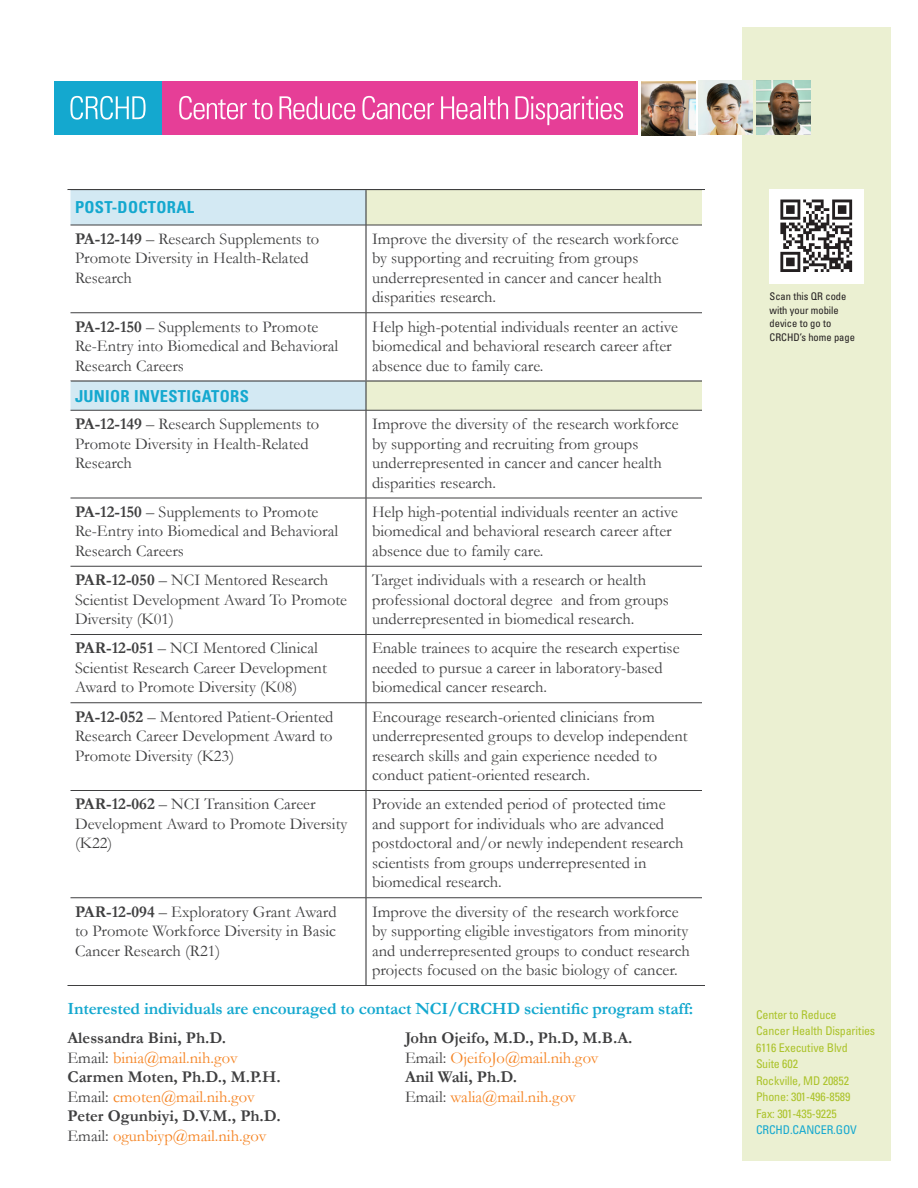
<style>
.page{position:relative;width:918px;height:1188px;background:#fff}
.page>*{position:absolute;margin:0;border:0;box-sizing:border-box;transform-origin:0 0}
.t1{font:700 17.25px "Garamond";letter-spacing:-.01em;color:#14a8cf}
.Body1{font:16.5px/19.5px "Garamond";color:#3f3f40}
.Body1-2{font:16.5px "Garamond";color:#f58220}
.Body1-3{font:700 16.5px "Garamond";color:#3f3f40}
.H1_copy_blue{font:700 condensed 16.5px "Univers LT Std";letter-spacing:.02em;color:#14a8cf}
.t2{font:condensed 12px/16.5px "Univers LT Std";letter-spacing:-.01em;color:#acc32b}
.t3{font:condensed 12px "Univers LT Std";letter-spacing:-.01em;color:#14a8cf}
.t4{font:condensed 10.5px/13.5px "Univers LT Std";color:#231f20}
.s1{font-weight:700}
.s2{color:#3f3f40}
</style>
<div class="page">
<div style="left:743px;top:27px;width:148px;height:1134px;background:#ebf0d2"></div>
<div style="left:162px;top:81px;width:476px;height:54px;background:#e63e97"></div>
<div style="left:54px;top:81px;width:108px;height:54px;background:#14a8cf"></div>
<svg style="left:179px;top:96px;width:93px;height:24px"></svg>
<svg style="left:280px;top:96px;width:75px;height:23px"></svg>
<svg style="left:362px;top:96px;width:72px;height:24px"></svg>
<svg style="left:441px;top:96px;width:40px;height:23px"></svg>
<hr style="left:484px;top:96px;width:2px;height:23px;background:#fff">
<svg style="left:488px;top:96px;width:20px;height:23px"></svg>
<svg style="left:515px;top:96px;width:108px;height:29px"></svg>
<svg style="left:70px;top:96px;width:76px;height:24px"></svg>
<img style="left:641px;top:81px;width:54px;height:54px">
<img style="left:756px;top:81px;width:54px;height:54px">
<img style="left:699px;top:81px;width:54px;height:54px">
<svg style="left:70px;top:190px;width:295px;height:220px"></svg>
<svg style="left:367px;top:190px;width:335px;height:220px"></svg>
<hr style="left:365px;top:225px;width:2px;height:88px;background:#3f3f40">
<hr style="left:365px;top:313px;width:2px;height:67px;background:#3f3f40">
<hr style="left:365px;top:410px;width:2px;height:88px;background:#3f3f40">
<hr style="left:365px;top:498px;width:2px;height:68px;background:#3f3f40">
<hr style="left:365px;top:566px;width:2px;height:68px;background:#3f3f40">
<hr style="left:365px;top:635px;width:2px;height:68px;background:#3f3f40">
<hr style="left:365px;top:703px;width:2px;height:87px;background:#3f3f40">
<hr style="left:365px;top:791px;width:2px;height:107px;background:#3f3f40">
<hr style="left:365px;top:898px;width:2px;height:87px;background:#3f3f40">
<hr style="left:70px;top:312px;width:296px;height:1px;background:#3f3f40">
<hr style="left:366px;top:312px;width:336px;height:1px;background:#3f3f40">
<hr style="left:70px;top:498px;width:296px;height:1px;background:#3f3f40">
<hr style="left:366px;top:498px;width:336px;height:1px;background:#3f3f40">
<hr style="left:70px;top:566px;width:296px;height:1px;background:#3f3f40">
<hr style="left:366px;top:566px;width:336px;height:1px;background:#3f3f40">
<hr style="left:70px;top:634px;width:296px;height:1px;background:#3f3f40">
<hr style="left:366px;top:634px;width:336px;height:1px;background:#3f3f40">
<hr style="left:70px;top:702px;width:296px;height:1px;background:#3f3f40">
<hr style="left:366px;top:702px;width:336px;height:1px;background:#3f3f40">
<hr style="left:70px;top:790px;width:296px;height:1px;background:#3f3f40">
<hr style="left:366px;top:790px;width:336px;height:1px;background:#3f3f40">
<hr style="left:70px;top:897px;width:296px;height:1px;background:#3f3f40">
<hr style="left:366px;top:897px;width:336px;height:1px;background:#3f3f40">
<hr style="left:68px;top:985px;width:298px;height:1px;background:#3f3f40">
<hr style="left:366px;top:985px;width:339px;height:1px;background:#3f3f40">
<hr style="left:68px;top:189px;width:298px;height:1px;background:#3f3f40">
<hr style="left:366px;top:189px;width:339px;height:1px;background:#3f3f40">
<hr style="left:365px;top:190px;width:2px;height:35px;background:#3f3f40">
<hr style="left:70px;top:225px;width:296px;height:1px;background:#3f3f40">
<hr style="left:366px;top:225px;width:336px;height:1px;background:#3f3f40">
<hr style="left:70px;top:380px;width:296px;height:2px;background:#3f3f40">
<hr style="left:366px;top:380px;width:336px;height:2px;background:#3f3f40">
<hr style="left:365px;top:382px;width:2px;height:28px;background:#3f3f40">
<hr style="left:70px;top:410px;width:296px;height:1px;background:#3f3f40">
<hr style="left:366px;top:410px;width:336px;height:1px;background:#3f3f40">
<img style="left:770px;top:189px;width:94px;height:94px">
<p class="H1_copy_blue" style="left:75px;top:197px;width:121px">POST-DOCTORAL</p>
<p class="Body1" style="left:75px;top:228px;width:246px"><span class="s1">PA-12-149</span> – Research Supplements to<br>Promote Diversity in Health-Related<br>Research</p>
<p class="Body1" style="left:372px;top:228px;width:308px">Improve the diversity of the research workforce by supporting and recruiting from groups underrepresented in cancer and cancer health disparities research.</p>
<p class="Body1" style="left:75px;top:316px;width:265px"><span class="s1">PA-12-150</span> – Supplements to Promote<br>Re-Entry into Biomedical and Behavioral<br>Research Careers</p>
<p class="Body1" style="left:372px;top:316px;width:307px">Help high-potential individuals reenter an active biomedical and behavioral research career after absence due to family care.</p>
<p class="H1_copy_blue" style="left:75px;top:386px;width:175px">JUNIOR INVESTIGATORS</p>
<p class="Body1" style="left:75px;top:414px;width:246px"><span class="s1">PA-12-149</span> – Research Supplements to<br>Promote Diversity in Health-Related<br>Research</p>
<p class="Body1" style="left:372px;top:414px;width:308px">Improve the diversity of the research workforce by supporting and recruiting from groups underrepresented in cancer and cancer health disparities research.</p>
<p class="Body1" style="left:75px;top:501px;width:265px"><span class="s1">PA-12-150</span> – Supplements to Promote<br>Re-Entry into Biomedical and Behavioral<br>Research Careers</p>
<p class="Body1" style="left:372px;top:501px;width:307px">Help high-potential individuals reenter an active biomedical and behavioral research career after absence due to family care.</p>
<p class="Body1" style="left:75px;top:570px;width:274px"><span class="s1">PAR-12-050</span> – NCI Mentored Research<br>Scientist Development Award To Promote<br>Diversity (K01)</p>
<p class="Body1" style="left:372px;top:570px;width:298px">Target individuals with a research or health professional doctoral degree and from groups underrepresented in biomedical research.</p>
<p class="Body1" style="left:75px;top:638px;width:253px"><span class="s1">PAR-12-051</span> – NCI Mentored Clinical<br>Scientist Research Career Development<br>Award to Promote Diversity (K08)</p>
<p class="Body1" style="left:372px;top:638px;width:309px">Enable trainees to acquire the research expertise needed to pursue a career in laboratory-based biomedical cancer research.</p>
<p class="Body1" style="left:75px;top:706px;width:260px;text-align:justify"><span class="s1">PA-12-052</span> – Mentored Patient-Oriented Research Career Development Award to Promote Diversity (K23)</p>
<p class="Body1" style="left:372px;top:706px;width:317px">Encourage research-oriented clinicians from underrepresented groups to develop independent research skills and gain experience needed to conduct patient-oriented research.</p>
<p class="Body1" style="left:75px;top:794px;width:274px"><span class="s1">PAR-12-062</span> – NCI Transition Career<br>Development Award to Promote Diversity (K22)</p>
<p class="Body1" style="left:372px;top:794px;width:313px">Provide an extended period of protected time and support for individuals who are advanced postdoctoral and/or newly independent research scientists from groups underrepresented in biomedical research.</p>
<p class="Body1" style="left:75px;top:901px;width:263px;text-align:justify"><span class="s1">PAR-12-094</span> – Exploratory Grant Award to Promote Workforce Diversity in Basic Cancer Research (R21)</p>
<p class="Body1" style="left:372px;top:901px;width:319px">Improve the diversity of the research workforce by supporting eligible investigators from minority and underrepresented groups to conduct research projects focused on the basic biology of cancer.</p>
<h2 class="t1" style="left:68px;top:997px;width:627px">Interested individuals are encouraged to contact NCI/CRCHD scientific program staff:</h2>
<p class="Body1-3" style="left:68px;top:1027px;width:160px">Alessandra Bini, Ph.D.</p>
<p class="Body1-2" style="left:68px;top:1046px;width:172px"><span class="s2">Email:</span> binia@mail.nih.gov</p>
<p class="Body1-3" style="left:68px;top:1066px;width:215px">Carmen Moten, Ph.D., M.P.H.</p>
<p class="Body1-2" style="left:68px;top:1085px;width:189px"><span class="s2">Email:</span> cmoten@mail.nih.gov</p>
<p class="Body1-3" style="left:68px;top:1105px;width:215px">Peter Ogunbiyi, D.V.M., Ph.D.</p>
<p class="Body1-2" style="left:68px;top:1124px;width:201px"><span class="s2">Email:</span> ogunbiyp@mail.nih.gov</p>
<p class="Body1-3" style="left:405px;top:1027px;width:229px">John Ojeifo, M.D., Ph.D, M.B.A.</p>
<p class="Body1-2" style="left:405px;top:1046px;width:195px"><span class="s2">Email:</span> OjeifoJo@mail.nih.gov</p>
<p class="Body1-3" style="left:405px;top:1066px;width:114px">Anil Wali, Ph.D.</p>
<p class="Body1-2" style="left:405px;top:1085px;width:172px"><span class="s2">Email:</span> walia@mail.nih.gov</p>
<p class="t4" style="left:770px;top:289px;width:87px">Scan this QR code with your mobile device to go to<br>CRCHD’s home page</p>
<p class="t2" style="left:756px;top:1006px;width:121px">Center to Reduce<br>Cancer Health Disparities<br>6116 Executive Blvd<br>Suite 602<br>Rockville, MD 20852<br>Phone: 301-496-8589<br>Fax: 301-435-9225</p>
<p class="t3" style="left:756px;top:1122px;width:102px">CRCHD.CANCER.GOV</p>
</div>
